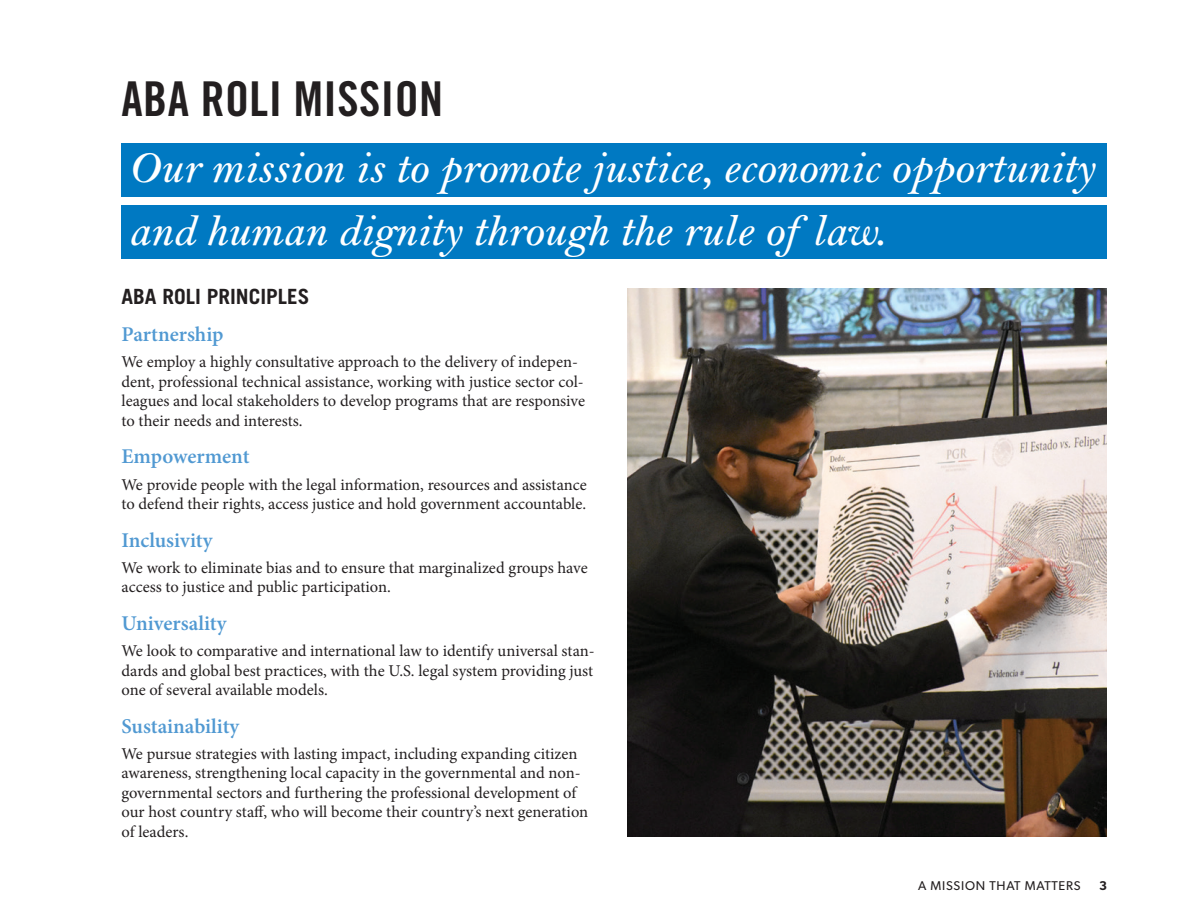
<style>
.page{position:relative;width:1188px;height:918px;background:#fff}
.page>*{position:absolute;margin:0;border:0;box-sizing:border-box;transform-origin:0 0}
.Main_Section_Head{font:48px "Trade Gothic LT Std Bd Cn 20";letter-spacing:.01em;color:#231f20}
.Body{font:italic 600 45px/63px "Bell MT Std";letter-spacing:-.005em;color:#fff}
.Subhead2{font:600 21px "Minion Pro";color:#5199d2}
.Subhead{font:700 21px "Trade Gothic LT Std";color:#231f20}
.Body-2{font:16.5px/19.5px "Minion Pro";color:#231f20}
.t1{font:12.75px "Gibson";letter-spacing:.06em;color:#231f20}
.t2{font:600 12.75px "Gibson";color:#231f20}
</style>
<div class="page">
<div style="left:122px;top:143px;width:985px;height:54px;background:#0079c2"></div>
<div style="left:122px;top:205px;width:985px;height:54px;background:#0079c2"></div>
<img style="left:628px;top:289px;width:479px;height:548px">
<p class="Main_Section_Head" style="left:122px;top:69px;width:323px">ABA ROLI MISSION</p>
<p class="Body" style="left:129px;top:137px;width:967px">Our mission is to promote justice, economic opportunity and human dignity through the rule of law.</p>
<p class="Subhead" style="left:122px;top:283px;width:189px">ABA ROLI PRINCIPLES</p>
<p class="Subhead2" style="left:122px;top:320px;width:103px">Partnership</p>
<p class="Body-2" style="left:122px;top:353px;width:465px">We employ a highly consultative approach to the delivery of indepen&shy;dent, professional technical assistance, working with justice sector col&shy;leagues and local stakeholders to develop programs that are responsive to their needs and interests.</p>
<p class="Subhead2" style="left:122px;top:442px;width:130px">Empowerment</p>
<p class="Body-2" style="left:122px;top:475px;width:467px">We provide people with the legal information, resources and assistance to defend their rights, access justice and hold government accountable.</p>
<p class="Subhead2" style="left:122px;top:525px;width:92px">Inclusivity</p>
<p class="Body-2" style="left:122px;top:558px;width:468px">We work to eliminate bias and to ensure that marginalized groups have access to justice and public participation.</p>
<p class="Subhead2" style="left:122px;top:609px;width:106px">Universality</p>
<p class="Body-2" style="left:122px;top:641px;width:475px;text-align:justify">We look to comparative and international law to identify universal stan&shy;dards and global best practices, with the U.S. legal system providing just one of several available models.</p>
<p class="Subhead2" style="left:122px;top:711px;width:119px">Sustainability</p>
<p class="Body-2" style="left:122px;top:744px;width:468px">We pursue strategies with lasting impact, including expanding citizen awareness, strengthening local capacity in the governmental and non&shy;governmental sectors and furthering the professional development of our host country staff, who will become their country’s next generation of leaders.</p>
<p class="t1" style="left:918px;top:878px;width:164px">A MISSION THAT MATTERS</p>
<p class="t2" style="left:1099px;top:878px;width:9px">3</p>
</div>
